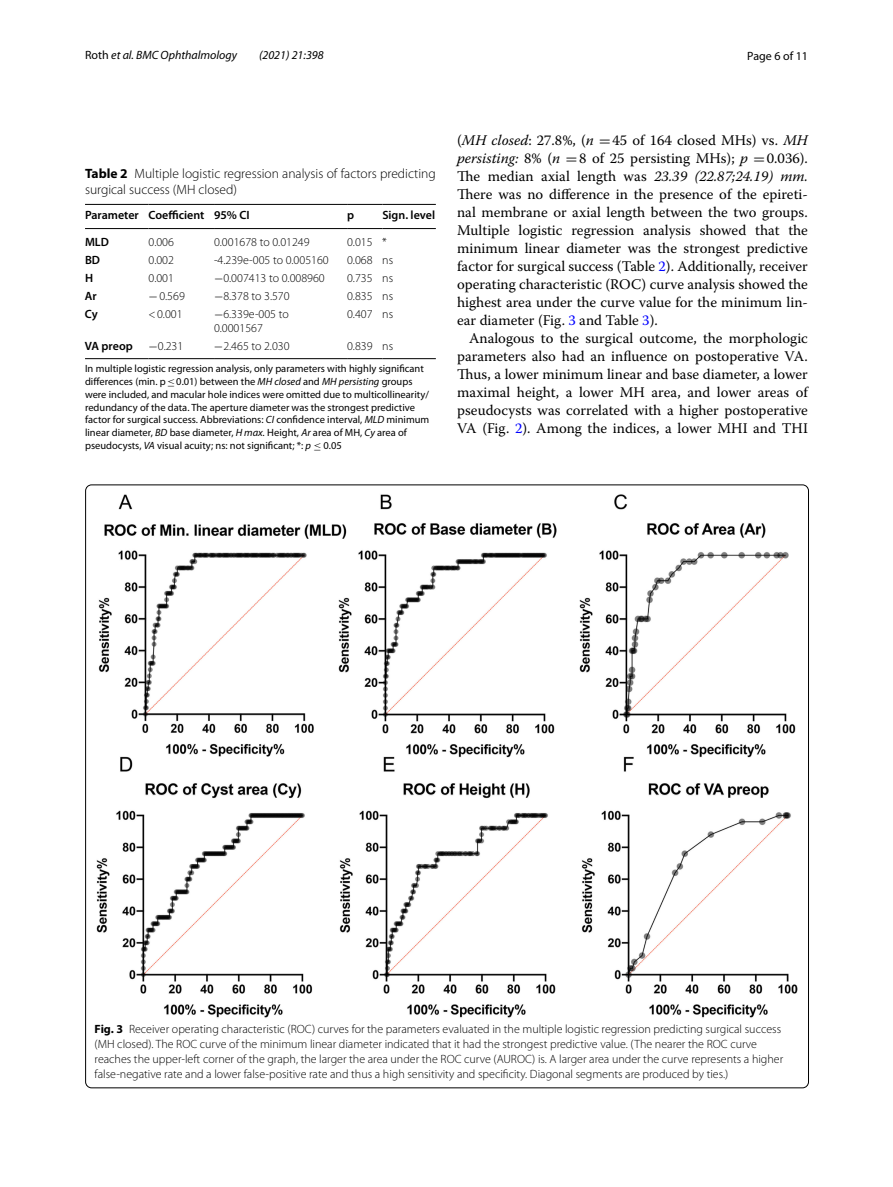
<style>
.page{position:relative;width:893px;height:1187px;background:#fff}
.page>*{position:absolute;margin:0;border:0;box-sizing:border-box;transform-origin:0 0}
.t1{font:14.7px/18px "Warnock Pro";color:#000;text-align:justify}
.t2{font:300 13.5px/16.5px "Myriad Pro";color:#000}
.t3{font:300 12px/15px "Myriad Pro";color:#000}
.t4{font:600 12px "Myriad Pro";color:#000}
.t5{font:italic 12px "Myriad Pro";color:#000}
.t6{font:12px "Myriad Pro";color:#000}
.t7{font:10.5px/12.8px "Myriad Pro";color:#000}
.s1{font-style:normal}
.s2{font-weight:700}
.s3{font-family:"MTSY";font-weight:400}
.s4{font-family:"MTSY"}
.s5{font-style:italic}
.s6{color:#00f}
</style>
<div class="page">
<hr style="left:85px;top:204px;width:64px;height:1px;background:#000">
<hr style="left:85px;top:228px;width:64px;height:1px;background:#000">
<hr style="left:149px;top:204px;width:65px;height:1px;background:#000">
<hr style="left:149px;top:228px;width:65px;height:1px;background:#000">
<hr style="left:214px;top:204px;width:133px;height:1px;background:#000">
<hr style="left:214px;top:228px;width:133px;height:1px;background:#000">
<hr style="left:347px;top:204px;width:35px;height:1px;background:#000">
<hr style="left:347px;top:228px;width:35px;height:1px;background:#000">
<hr style="left:382px;top:204px;width:54px;height:1px;background:#000">
<hr style="left:382px;top:228px;width:54px;height:1px;background:#000">
<hr style="left:85px;top:358px;width:64px;height:1px;background:#000">
<hr style="left:149px;top:358px;width:65px;height:1px;background:#000">
<hr style="left:214px;top:358px;width:133px;height:1px;background:#000">
<hr style="left:347px;top:358px;width:35px;height:1px;background:#000">
<hr style="left:382px;top:358px;width:54px;height:1px;background:#000">
<img style="left:97px;top:494px;width:700px;height:524px">
<p class="t5" style="left:85px;top:48px;width:154px"><span class="s1">Roth</span> et al. BMC Ophthalmology</p>
<p class="t5" style="left:259px;top:48px;width:66px">(2021) 21:398</p>
<p class="t6" style="left:747px;top:48px;width:62px">Page 6 of 11</p>
<p class="t2" style="left:85px;top:165px;width:352px"><span class="s2">Table 2</span> Multiple logistic regression analysis of factors predicting surgical success (MH closed)</p>
<p class="t4" style="left:85px;top:207px;width:166px">Parameter Coefficient 95% CI</p>
<p class="t4" style="left:347px;top:207px;width:9px">p</p>
<p class="t4" style="left:382px;top:207px;width:54px">Sign. level</p>
<p class="t4" style="left:85px;top:234px;width:26px">MLD</p>
<p class="t3" style="left:149px;top:234px;width:27px">0.006</p>
<p class="t3" style="left:214px;top:234px;width:97px">0.001678 to 0.01249</p>
<p class="t3" style="left:347px;top:234px;width:41px">0.015 *</p>
<p class="t4" style="left:85px;top:252px;width:17px">BD</p>
<p class="t3" style="left:148px;top:252px;width:27px">0.002</p>
<p class="t3" style="left:214px;top:252px;width:116px">-4.239e-005 to 0.005160</p>
<p class="t3" style="left:347px;top:252px;width:48px">0.068 ns</p>
<p class="t4" style="left:85px;top:270px;width:10px">H</p>
<p class="t3" style="left:148px;top:271px;width:27px">0.001</p>
<p class="t3" style="left:214px;top:271px;width:112px"><span class="s3">−</span>0.007413 to 0.008960</p>
<p class="t3" style="left:347px;top:271px;width:48px">0.735 ns</p>
<p class="t4" style="left:85px;top:288px;width:13px">Ar</p>
<p class="t3" style="left:148px;top:289px;width:38px"><span class="s3">−</span>0.569</p>
<p class="t3" style="left:214px;top:289px;width:77px"><span class="s3">−</span>8.378 to 3.570</p>
<p class="t3" style="left:347px;top:289px;width:48px">0.835 ns</p>
<p class="t4" style="left:85px;top:307px;width:14px">Cy</p>
<p class="t3" style="left:148px;top:307px;width:36px">&lt;0.001</p>
<p class="t3" style="left:214px;top:308px;width:76px;line-height:13.5px"><span class="s3">−</span>6.339e-005 to<br>0.0001567</p>
<p class="t3" style="left:347px;top:307px;width:48px">0.407 ns</p>
<p class="t4" style="left:85px;top:338px;width:49px">VA preop</p>
<p class="t3" style="left:148px;top:339px;width:36px"><span class="s3">−</span>0.231</p>
<p class="t3" style="left:214px;top:339px;width:77px"><span class="s3">−</span>2.465 to 2.030</p>
<p class="t3" style="left:347px;top:339px;width:48px">0.839 ns</p>
<p class="t7" style="left:85px;top:362px;width:346px">In multiple logistic regression analysis, only parameters with highly significant differences (min. p<span class="s4">≤</span>0.01) between the <span class="s5">MH closed</span> and <span class="s5">MH persisting</span> groups were included, and macular hole indices were omitted due to multicollinearity/ redundancy of the data. The aperture diameter was the strongest predictive factor for surgical success. Abbreviations: <span class="s5">CI</span> confidence interval, <span class="s5">MLD</span> minimum linear diameter, <span class="s5">BD</span> base diameter, <span class="s5">H max.</span> Height, <span class="s5">Ar</span> area of MH, <span class="s5">Cy</span> area of pseudocysts, <span class="s5">VA</span> visual acuity; ns: not significant; *: <span class="s5">p</span> <span class="s4">≤</span> 0.05</p>
<p class="t1" style="left:457px;top:131px;width:352px">(<span class="s5">MH closed</span>: 27.8%, (<span class="s5">n</span> <span class="s4">=</span>45 of 164 closed MHs) vs. <span class="s5">MH persisting:</span> 8% (<span class="s5">n</span> <span class="s4">=</span>8 of 25 persisting MHs); <span class="s5">p</span> <span class="s4">=</span>0.036).<br>The median axial length was <span class="s5">23.39 (22.87;24.19) mm.<br></span>There was no difference in the presence of the epireti&shy;nal membrane or axial length between the two groups.<br>Multiple logistic regression analysis showed that the minimum linear diameter was the strongest predictive factor for surgical success (Table <span class="s6">2</span>). Additionally, receiver operating characteristic (ROC) curve analysis showed the highest area under the curve value for the minimum lin&shy;ear diameter (Fig. <span class="s6">3</span> and Table <span class="s6">3</span>).</p>
<p class="t1" style="left:457px;top:328px;width:352px;text-indent:12px">Analogous to the surgical outcome, the morphologic parameters also had an influence on postoperative VA.<br>Thus, a lower minimum linear and base diameter, a lower maximal height, a lower MH area, and lower areas of pseudocysts was correlated with a higher postoperative VA (Fig. <span class="s6">2</span>). Among the indices, a lower MHI and THI</p>
<p class="t3" style="left:95px;top:1021px;width:690px"><span class="s2">Fig. 3</span> Receiver operating characteristic (ROC) curves for the parameters evaluated in the multiple logistic regression predicting surgical success (MH closed). The ROC curve of the minimum linear diameter indicated that it had the strongest predictive value. (The nearer the ROC curve reaches the upper-left corner of the graph, the larger the area under the ROC curve (AUROC) is. A larger area under the curve represents a higher false-negative rate and a lower false-positive rate and thus a high sensitivity and specificity. Diagonal segments are produced by ties.)</p>
</div>
